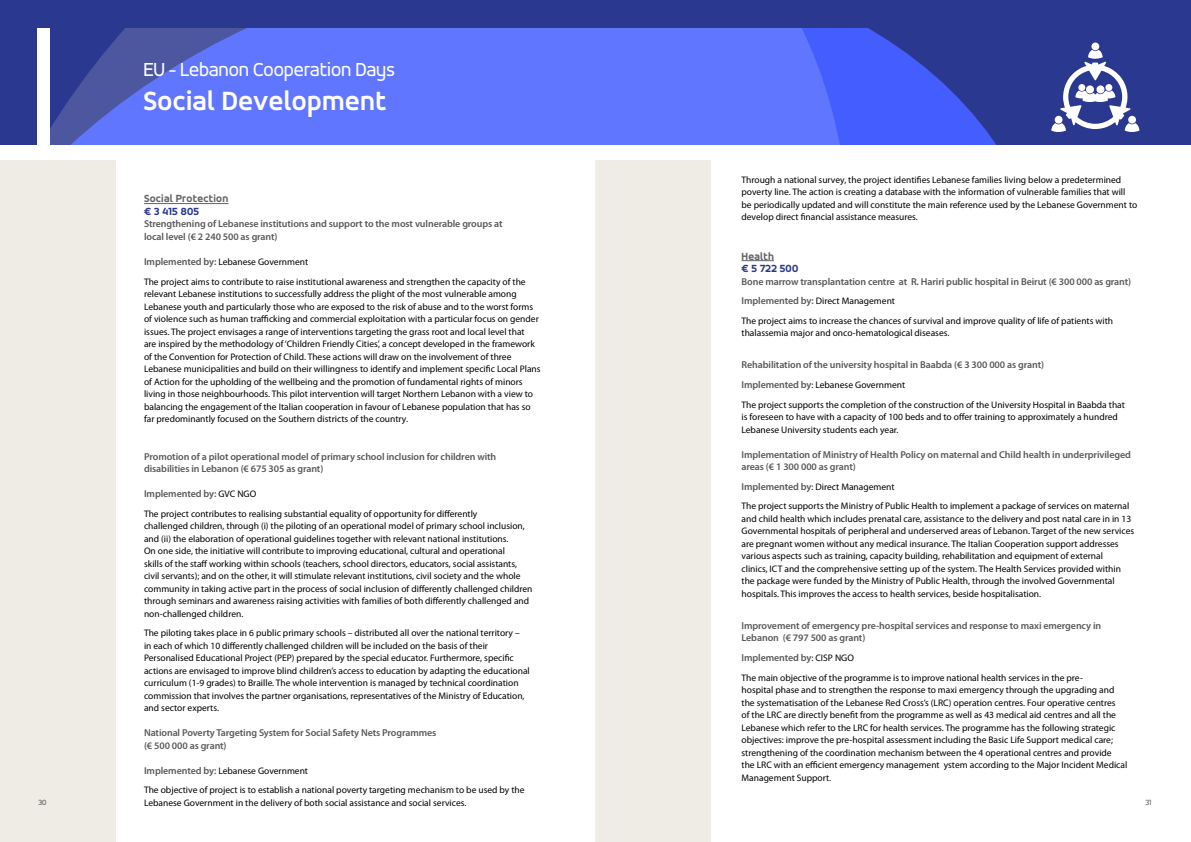
<style>
.page{position:relative;width:1191px;height:842px;background:#fff}
.page>*{position:absolute;margin:0;border:0;box-sizing:border-box;transform-origin:0 0}
.t1{font:700 28px "Accord Alt";letter-spacing:.02em;color:#fff}
.t2{font:20px "Accord Alt";color:#fff}
.t3{font:800 11px "Accord Alt";letter-spacing:.025em;color:#636466}
.t4{font:800 11px "Accord Alt";letter-spacing:.025em;color:#2b388f}
.t5{font:600 10px/12.5px "Myriad Pro";letter-spacing:-.01em;color:#58595b}
.t6{font:9.5px/12.5px "Myriad Pro";color:#000}
.t7{font:8px "Accord Alt";color:#58595b}
.s1{font-weight:600;font-size:10px;color:#58595b}
.s2{font-weight:400;font-size:9.5px;color:#000}
</style>
<div class="page">
<div style="left:0;top:27px;width:1191px;height:118px;background:#2b388f"></div>
<svg style="left:37px;top:28px;width:875px;height:117px;background:#5e72f3"></svg>
<div style="left:0;top:0;width:1191px;height:28px;background:#2b388f"></div>
<div style="left:1091px;top:43px;width:8px;height:7px;background:#fff;border-radius:50%"></div>
<svg style="left:1051px;top:50px;width:88px;height:82px"></svg>
<div style="left:0;top:150px;width:116px;height:692px;background:#efebe5"></div>
<div style="left:595px;top:150px;width:116px;height:692px;background:#efebe5"></div>
<div style="left:0;top:145px;width:1191px;height:14px;background:#fff"></div>
<hr style="left:741px;top:260px;width:33px;height:1px;background:#636466">
<hr style="left:144px;top:203px;width:84px;height:1px;background:#636466">
<h2 class="t2" style="left:143px;top:58px;width:253px">EU - Lebanon Cooperation Days</h2>
<h1 class="t1" style="left:143px;top:85px;width:244px">Social Development</h1>
<p class="t6" style="left:741px;top:174px;width:397px">Through a national survey, the project identifies Lebanese families living below a predetermined poverty line. The action is creating a database with the information of vulnerable families that will be periodically updated and will constitute the main reference used by the Lebanese Government to develop direct financial assistance measures.</p>
<p class="t3" style="left:741px;top:250px;width:34px">Health</p>
<p class="t4" style="left:741px;top:262px;width:58px">€ 5 722 500</p>
<p class="t5" style="left:741px;top:275px;width:391px">Bone marrow transplantation centre at R. Hariri public hospital in Beirut (€ 300 000 as grant)</p>
<p class="t6" style="left:741px;top:291px;width:373px;line-height:19.6px"><span class="s1">Implemented by:</span> Direct Management<br>The project aims to increase the chances of survival and improve quality of life of patients with</p>
<p class="t6" style="left:741px;top:327px;width:209px">thalassemia major and onco-hematological diseases.</p>
<p class="t5" style="left:741px;top:359px;width:304px">Rehabilitation of the university hospital in Baabda (€ 3 300 000 as grant)</p>
<p class="t6" style="left:741px;top:375px;width:385px;line-height:19.6px"><span class="s1">Implemented by</span>: Lebanese Government<br>The project supports the completion of the construction of the University Hospital in Baabda that</p>
<p class="t6" style="left:741px;top:411px;width:378px">is foreseen to have with a capacity of 100 beds and to offer training to approximately a hundred<br>Lebanese University students each year.</p>
<p class="t5" style="left:741px;top:448px;width:391px">Implementation of Ministry of Health Policy on maternal and Child health in underprivileged areas (€ 1 300 000 as grant)</p>
<p class="t6" style="left:741px;top:477px;width:389px;line-height:19.6px"><span class="s1">Implemented by</span>: Direct Management<br>The project supports the Ministry of Public Health to implement a package of services on maternal</p>
<p class="t6" style="left:741px;top:512px;width:394px">and child health which includes prenatal care, assistance to the delivery and post natal care in in 13<br>Governmental hospitals of peripheral and underserved areas of Lebanon. Target of the new services are pregnant women without any medical insurance. The Italian Cooperation support addresses various aspects such as training, capacity building, rehabilitation and equipment of external<br>clinics, ICT and the comprehensive setting up of the system. The Health Services provided within the package were funded by the Ministry of Public Health, through the involved Governmental hospitals. This improves the access to health services, beside hospitalisation.</p>
<p class="t5" style="left:741px;top:619px;width:361px">Improvement of emergency pre-hospital services and response to maxi emergency in<br>Lebanon (€ 797 500 as grant)</p>
<p class="t5" style="left:741px;top:651px;width:114px">Implemented by<span class="s2">: CISP NGO</span></p>
<p class="t6" style="left:741px;top:671px;width:387px">The main objective of the programme is to improve national health services in the pre-<br>hospital phase and to strengthen the response to maxi emergency through the upgrading and the systematisation of the Lebanese Red Cross’s (LRC) operation centres. Four operative centres<br>of the LRC are directly benefit from the programme as well as 43 medical aid centres and all the Lebanese which refer to the LRC for health services. The programme has the following strategic objectives: improve the pre-hospital assessment including the Basic Life Support medical care; strengthening of the coordination mechanism between the 4 operational centres and provide<br>the LRC with an efficient emergency management ystem according to the Major Incident Medical Management Support.</p>
<p class="t3" style="left:144px;top:192px;width:86px">Social Protection</p>
<p class="t4" style="left:144px;top:205px;width:57px">€ 3 415 805</p>
<p class="t5" style="left:144px;top:218px;width:360px">Strengthening of Lebanese institutions and support to the most vulnerable groups at local level (€ 2 240 500 as grant)</p>
<p class="t6" style="left:144px;top:252px;width:383px;line-height:19.6px"><span class="s1">Implemented by:</span> Lebanese Government<br>The project aims to contribute to raise institutional awareness and strengthen the capacity of the</p>
<p class="t6" style="left:144px;top:288px;width:398px">relevant Lebanese institutions to successfully address the plight of the most vulnerable among Lebanese youth and particularly those who are exposed to the risk of abuse and to the worst forms of violence such as human trafficking and commercial exploitation with a particular focus on gender issues. The project envisages a range of interventions targeting the grass root and local level that<br>are inspired by the methodology of ‘Children Friendly Cities’, a concept developed in the framework of the Convention for Protection of Child. These actions will draw on the involvement of three Lebanese municipalities and build on their willingness to identify and implement specific Local Plans of Action for the upholding of the wellbeing and the promotion of fundamental rights of minors living in those neighbourhoods. This pilot intervention will target Northern Lebanon with a view to balancing the engagement of the Italian cooperation in favour of Lebanese population that has so far predominantly focused on the Southern districts of the country.</p>
<p class="t5" style="left:144px;top:450px;width:354px">Promotion of a pilot operational model of primary school inclusion for children with disabilities in Lebanon (€ 675 305 as grant)</p>
<p class="t5" style="left:144px;top:488px;width:114px">Implemented by: <span class="s2">GVC NGO</span></p>
<p class="t6" style="left:144px;top:507px;width:390px">The project contributes to realising substantial equality of opportunity for differently<br>challenged children, through (i) the piloting of an operational model of primary school inclusion, and (ii) the elaboration of operational guidelines together with relevant national institutions.<br>On one side, the initiative will contribute to improving educational, cultural and operational<br>skills of the staff working within schools (teachers, school directors, educators, social assistants, civil servants); and on the other, it will stimulate relevant institutions, civil society and the whole community in taking active part in the process of social inclusion of differently challenged children through seminars and awareness raising activities with families of both differently challenged and non-challenged children.</p>
<p class="t6" style="left:144px;top:627px;width:387px">The piloting takes place in 6 public primary schools – distributed all over the national territory –<br>in each of which 10 differently challenged children will be included on the basis of their Personalised Educational Project (PEP) prepared by the special educator. Furthermore, specific actions are envisaged to improve blind children’s access to education by adapting the educational curriculum (1-9 grades) to Braille. The whole intervention is managed by technical coordination commission that involves the partner organisations, representatives of the Ministry of Education, and sector experts.</p>
<p class="t5" style="left:144px;top:727px;width:294px">National Poverty Targeting System for Social Safety Nets Programmes (€ 500 000 as grant)</p>
<p class="t6" style="left:144px;top:761px;width:382px;line-height:19.6px"><span class="s1">Implemented by:</span> Lebanese Government<br>The objective of project is to establish a national poverty targeting mechanism to be used by the</p>
<p class="t6" style="left:144px;top:797px;width:324px">Lebanese Government in the delivery of both social assistance and social services.</p>
<p class="t7" style="left:39px;top:798px;width:10px">30</p>
<p class="t7" style="left:1145px;top:798px;width:7px">31</p>
</div>
